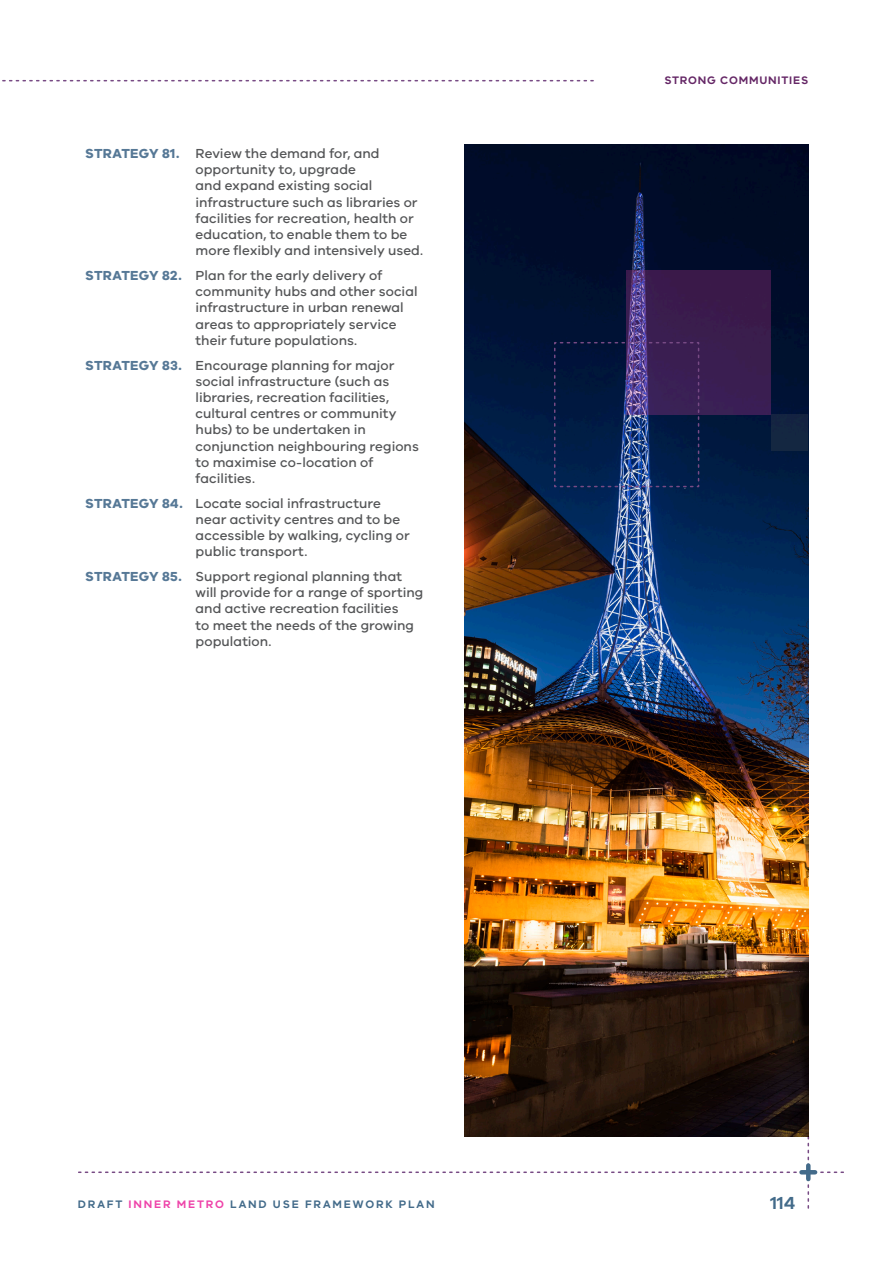
<style>
.page{position:relative;width:893px;height:1263px;background:#fff}
.page>*{position:absolute;margin:0;border:0;box-sizing:border-box;transform-origin:0 0}
.t1{font:600 18px "VIC";color:#436b8a}
.t2{font:500 13.5px/16.2px "VIC";letter-spacing:.005em;color:#545557}
.t3{font:600 11.25px "VIC";letter-spacing:.16em;color:#436b8a}
.t4{font:600 11.25px "VIC";letter-spacing:.07em;color:#652766}
.s1{font-weight:700;color:#567896}
.s2{color:#ee43a9}
</style>
<div class="page">
<svg style="left:79px;top:1136px;width:764px;height:72px"></svg>
<hr style="left:801px;top:1170px;width:14px;height:4px;background:#436b8a">
<svg style="left:806px;top:1165px;width:4px;height:14px"></svg>
<svg style="left:2px;top:80px;width:591px;height:1px"></svg>
<img style="left:464px;top:145px;width:344px;height:991px">
<svg style="left:627px;top:270px;width:144px;height:145px;background:#3d1f53"></svg>
<img style="left:553px;top:341px;width:147px;height:147px">
<div style="left:771px;top:415px;width:36px;height:36px;background:#142741"></div>
<p class="t2" style="left:196px;top:145px;width:229px;text-indent:-111px"><span class="s1">STRATEGY 81.</span> Review the demand for, and opportunity to, upgrade<br>and expand existing social infrastructure such as libraries or facilities for recreation, health or education, to enable them to be more flexibly and intensively used.</p>
<p class="t2" style="left:196px;top:267px;width:223px;text-indent:-111px"><span class="s1">STRATEGY 82.</span> Plan for the early delivery of community hubs and other social infrastructure in urban renewal areas to appropriately service their future populations.</p>
<p class="t2" style="left:196px;top:356px;width:225px;text-indent:-111px"><span class="s1">STRATEGY 83.</span> Encourage planning for major social infrastructure (such as libraries, recreation facilities, cultural centres or community hubs) to be undertaken in conjunction neighbouring regions to maximise co-location of facilities.</p>
<p class="t2" style="left:196px;top:495px;width:216px;text-indent:-111px"><span class="s1">STRATEGY 84.</span> Locate social infrastructure near activity centres and to be accessible by walking, cycling or public transport.</p>
<p class="t2" style="left:196px;top:568px;width:229px;text-indent:-111px"><span class="s1">STRATEGY 85.</span> Support regional planning that will provide for a range of sporting and active recreation facilities<br>to meet the needs of the growing population.</p>
<p class="t4" style="left:664px;top:73px;width:17px">STRO</p>
<p class="t4" style="left:698px;top:73px;width:42px">NG COMM</p>
<p class="t4" style="left:759px;top:73px;width:42px">UNITIES</p>
<p class="t3" style="left:78px;top:1197px;width:358px">DRAFT <span class="s2">INNER METRO</span> LAND USE FRAMEWORK PLAN</p>
<h1 class="t1" style="left:770px;top:1191px;width:26px">114</h1>
</div>
